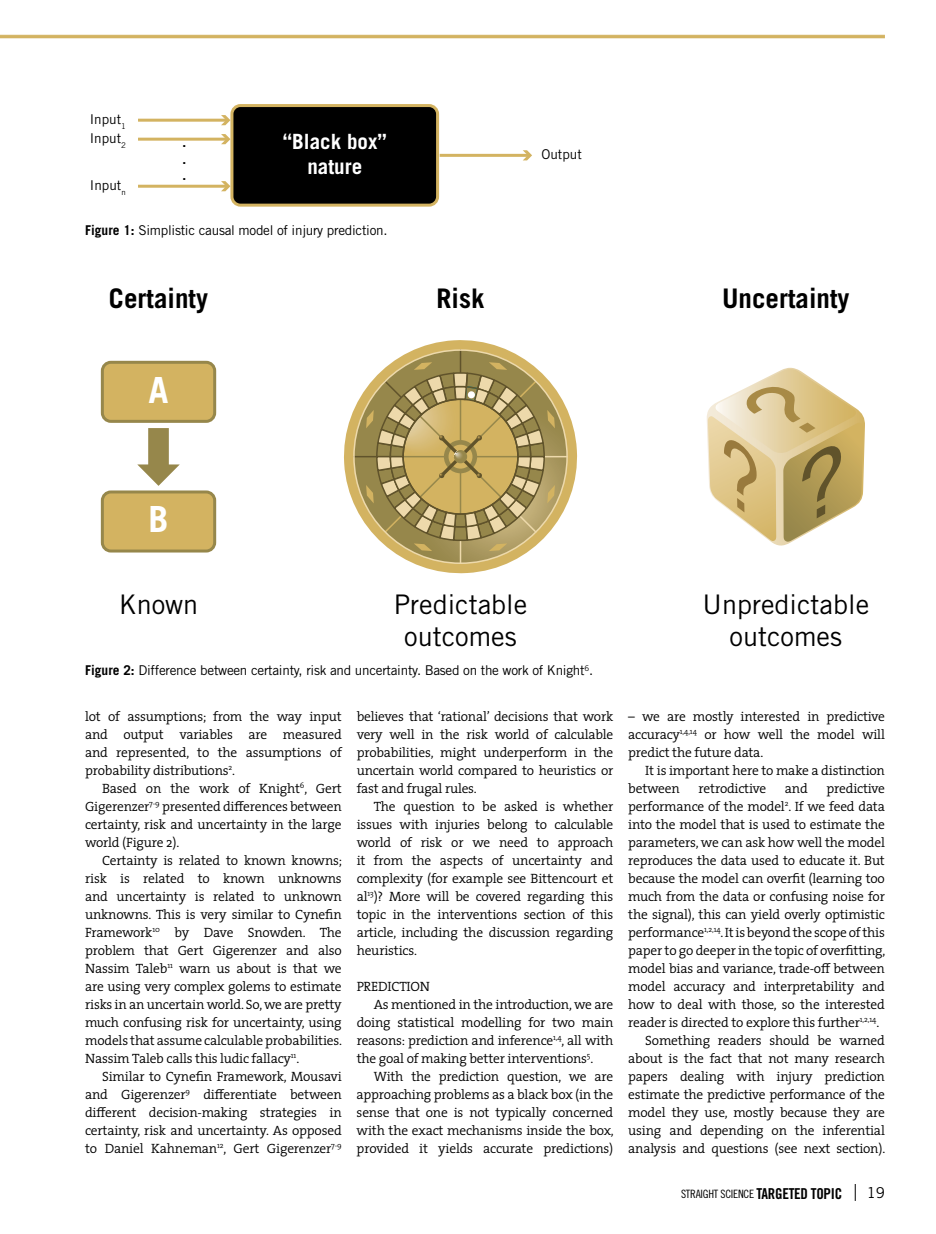
<style>
.page{position:relative;width:936px;height:1234px;background:#fff}
.page>*{position:absolute;margin:0;border:0;box-sizing:border-box;transform-origin:0 0}
.t1{font:700 36px "Trade Gothic LT Std";color:#fff}
.t2{font:27px/32.4px "Trade Gothic LT Std";color:#000;text-align:center}
.t3{font:700 27px "Trade Gothic LT Std";color:#000}
.t4{font:700 21px/25.2px "Trade Gothic LT Std";color:#fff;text-align:center}
.t5{font:15px "Trade Gothic LT Std";color:#000}
.t6{font:300 13.5px/18px "The Serif";letter-spacing:-.015em;color:#000;text-align:justify}
.t7{font:13.5px "Trade Gothic LT Std";letter-spacing:-.02em;color:#000}
.t8{font:700 13.5px/16.2px "Trade Gothic LT Std";color:#000;text-align:justify}
.t9{font:11.55px "Trade Gothic LT Std Cn 18";letter-spacing:-.02em;color:#000}
.s1{font-weight:700}
.s2{font-family:"Trade Gothic LT Std Bd Cn 20";font-size:15px}
</style>
<div class="page">
<svg style="left:854px;top:1184px;width:1px;height:16px"></svg>
<div style="left:232px;top:105px;width:205px;height:100px;background:#000;border-radius:9px"></div>
<div style="left:230px;top:104px;width:209px;height:102px;border:3px solid #d3b361;border-radius:9px"></div>
<hr style="left:138px;top:119px;width:89px;height:3px;background:#d3b361">
<svg style="left:221px;top:115px;width:9px;height:10px"></svg>
<hr style="left:439px;top:154px;width:89px;height:3px;background:#d3b361">
<svg style="left:522px;top:150px;width:10px;height:10px"></svg>
<hr style="left:138px;top:138px;width:89px;height:3px;background:#d3b361">
<svg style="left:221px;top:134px;width:9px;height:10px"></svg>
<hr style="left:138px;top:185px;width:89px;height:3px;background:#d3b361">
<svg style="left:221px;top:181px;width:9px;height:10px"></svg>
<svg style="left:706px;top:368px;width:159px;height:178px"></svg>
<svg style="left:344px;top:340px;width:234px;height:234px"></svg>
<svg style="left:350px;top:350px;width:220px;height:216px"></svg>
<hr style="left:459px;top:350px;width:2px;height:23px;background:#60532b">
<hr style="left:459px;top:540px;width:2px;height:23px;background:#edd9ab">
<svg style="left:354px;top:362px;width:213px;height:189px;background:#b8a56b"></svg>
<div style="left:102px;top:362px;width:113px;height:59px;background:#d3b361;border-radius:9px"></div>
<div style="left:101px;top:361px;width:115px;height:62px;border:3px solid #96874b;border-radius:9px"></div>
<div style="left:102px;top:492px;width:113px;height:59px;background:#d3b361;border-radius:9px"></div>
<div style="left:101px;top:490px;width:115px;height:62px;border:3px solid #96874b;border-radius:9px"></div>
<svg style="left:137px;top:428px;width:43px;height:58px"></svg>
<hr style="left:0;top:35px;width:884px;height:3px;background:#d3b361">
<p class="t7" style="left:90px;top:111px;width:38px">Input<sub>1</sub></p>
<p class="t7" style="left:90px;top:130px;width:38px">Input<sub>2</sub></p>
<p class="t7" style="left:90px;top:177px;width:37px">Input<sub>n</sub></p>
<p class="t8" style="left:182px;top:134px;width:5px">. . .</p>
<h3 class="t4" style="left:283px;top:129px;width:105px">“Black box” nature</h3>
<p class="t7" style="left:85px;top:222px;width:304px"><span class="s1">Figure 1:</span> Simplistic causal model of injury prediction.</p>
<h2 class="t3" style="left:109px;top:281px;width:101px">Certainty</h2>
<h1 class="t1" style="left:148px;top:367px;width:22px">A</h1>
<h1 class="t1" style="left:148px;top:497px;width:22px">B</h1>
<p class="t7" style="left:541px;top:146px;width:42px">Output</p>
<h2 class="t3" style="left:436px;top:281px;width:50px">Risk</h2>
<h2 class="t3" style="left:722px;top:281px;width:129px">Uncertainty</h2>
<h2 class="t2" style="left:119px;top:587px;width:81px">Known</h2>
<h2 class="t2" style="left:393px;top:587px;width:135px">Predictable outcomes</h2>
<h2 class="t2" style="left:702px;top:587px;width:168px">Unpredictable outcomes</h2>
<p class="t7" style="left:85px;top:662px;width:509px"><span class="s1">Figure 2:</span> Difference between certainty, risk and uncertainty. Based on the work of Knight<sup>6</sup>.</p>
<p class="t6" style="left:85px;top:706px;width:258px">lot of assumptions; from the way input and output variables are measured and represented, to the assumptions of probability distributions<sup>2</sup>.</p>
<p class="t6" style="left:85px;top:778px;width:258px;text-indent:17px">Based on the work of Knight<sup>6</sup>, Gert Gigerenzer<sup>7-9</sup> presented differences between certainty, risk and uncertainty in the large world (Figure 2).</p>
<p class="t6" style="left:85px;top:850px;width:259px;text-indent:17px">Certainty is related to known knowns; risk is related to known unknowns and uncertainty is related to unknown unknowns. This is very similar to Cynefin Framework<sup>10</sup> by Dave Snowden. The problem that Gert Gigerenzer and also Nassim Taleb<sup>11</sup> warn us about is that we are using very complex golems to estimate risks in an uncertain world. So, we are pretty much confusing risk for uncertainty, using models that assume calculable probabilities.<br>Nassim Taleb calls this ludic fallacy<sup>11</sup>.</p>
<p class="t6" style="left:85px;top:1066px;width:258px;text-indent:17px">Similar to Cynefin Framework, Mousavi and Gigerenzer<sup>9</sup> differentiate between different decision-making strategies in certainty, risk and uncertainty. As opposed to Daniel Kahneman<sup>12</sup>, Gert Gigerenzer<sup>7-9</sup></p>
<p class="t6" style="left:356px;top:706px;width:258px">believes that ‘rational’ decisions that work very well in the risk world of calculable probabilities, might underperform in the uncertain world compared to heuristics or fast and frugal rules.</p>
<p class="t6" style="left:356px;top:796px;width:258px;text-indent:17px">The question to be asked is whether issues with injuries belong to calculable world of risk or we need to approach it from the aspects of uncertainty and complexity (for example see Bittencourt et al<sup>13</sup>)? More will be covered regarding this topic in the interventions section of this article, including the discussion regarding heuristics.</p>
<p class="t6" style="left:356px;top:976px;width:75px">PREDICTION</p>
<p class="t6" style="left:373px;top:994px;width:241px">As mentioned in the introduction, we are</p>
<p class="t6" style="left:356px;top:1012px;width:258px">doing statistical modelling for two main</p>
<p class="t6" style="left:356px;top:1030px;width:258px">reasons: prediction and inference<sup>1,4</sup>, all with</p>
<p class="t6" style="left:356px;top:1048px;width:238px">the goal of making better interventions<sup>5</sup>.</p>
<p class="t6" style="left:373px;top:1066px;width:241px">With the prediction question, we are</p>
<p class="t6" style="left:356px;top:1084px;width:258px">approaching problems as a black box (in the</p>
<p class="t6" style="left:356px;top:1102px;width:258px">sense that one is not typically concerned</p>
<p class="t6" style="left:356px;top:1120px;width:259px">with the exact mechanisms inside the box,</p>
<p class="t6" style="left:356px;top:1138px;width:258px">provided it yields accurate predictions)</p>
<p class="t6" style="left:628px;top:706px;width:258px">– we are mostly interested in predictive accuracy<sup>1,4,14</sup> or how well the model will predict the future data.</p>
<p class="t6" style="left:628px;top:760px;width:258px;text-indent:17px">It is important here to make a distinction between</p>
<p class="t6" style="left:698px;top:778px;width:69px">retrodictive</p>
<p class="t6" style="left:784px;top:778px;width:24px">and</p>
<p class="t6" style="left:826px;top:778px;width:60px">predictive</p>
<p class="t6" style="left:628px;top:796px;width:258px">performance of the model<sup>2</sup>. If we feed data</p>
<p class="t6" style="left:628px;top:814px;width:258px">into the model that is used to estimate the</p>
<p class="t6" style="left:628px;top:832px;width:258px">parameters, we can ask how well the model</p>
<p class="t6" style="left:628px;top:850px;width:258px">reproduces the data used to educate it. But</p>
<p class="t6" style="left:628px;top:868px;width:258px">because the model can overfit (learning too</p>
<p class="t6" style="left:628px;top:886px;width:258px">much from the data or confusing noise for</p>
<p class="t6" style="left:628px;top:904px;width:258px">the signal), this can yield overly optimistic</p>
<p class="t6" style="left:628px;top:922px;width:258px">performance<sup>1,2,14</sup>. It is beyond the scope of this</p>
<p class="t6" style="left:628px;top:940px;width:259px">paper to go deeper in the topic of overfitting,</p>
<p class="t6" style="left:628px;top:958px;width:258px">model bias and variance, trade-off between</p>
<p class="t6" style="left:628px;top:976px;width:258px">model accuracy and interpretability and</p>
<p class="t6" style="left:628px;top:994px;width:258px">how to deal with those, so the interested</p>
<p class="t6" style="left:628px;top:1012px;width:252px">reader is directed to explore this further<sup>1,2,14</sup>.</p>
<p class="t6" style="left:645px;top:1030px;width:241px">Something readers should be warned</p>
<p class="t6" style="left:628px;top:1048px;width:258px">about is the fact that not many research</p>
<p class="t6" style="left:628px;top:1066px;width:258px">papers dealing with injury prediction</p>
<p class="t6" style="left:628px;top:1084px;width:258px">estimate the predictive performance of the</p>
<p class="t6" style="left:628px;top:1102px;width:258px">model they use, mostly because they are</p>
<p class="t6" style="left:628px;top:1120px;width:258px">using and depending on the inferential</p>
<p class="t6" style="left:628px;top:1138px;width:258px">analysis and questions (see next section).</p>
<p class="t9" style="left:681px;top:1186px;width:163px">STRAIGHT SCIENCE <span class="s2">TARGETED TOPIC</span></p>
<p class="t5" style="left:866px;top:1183px;width:20px">19</p>
</div>
